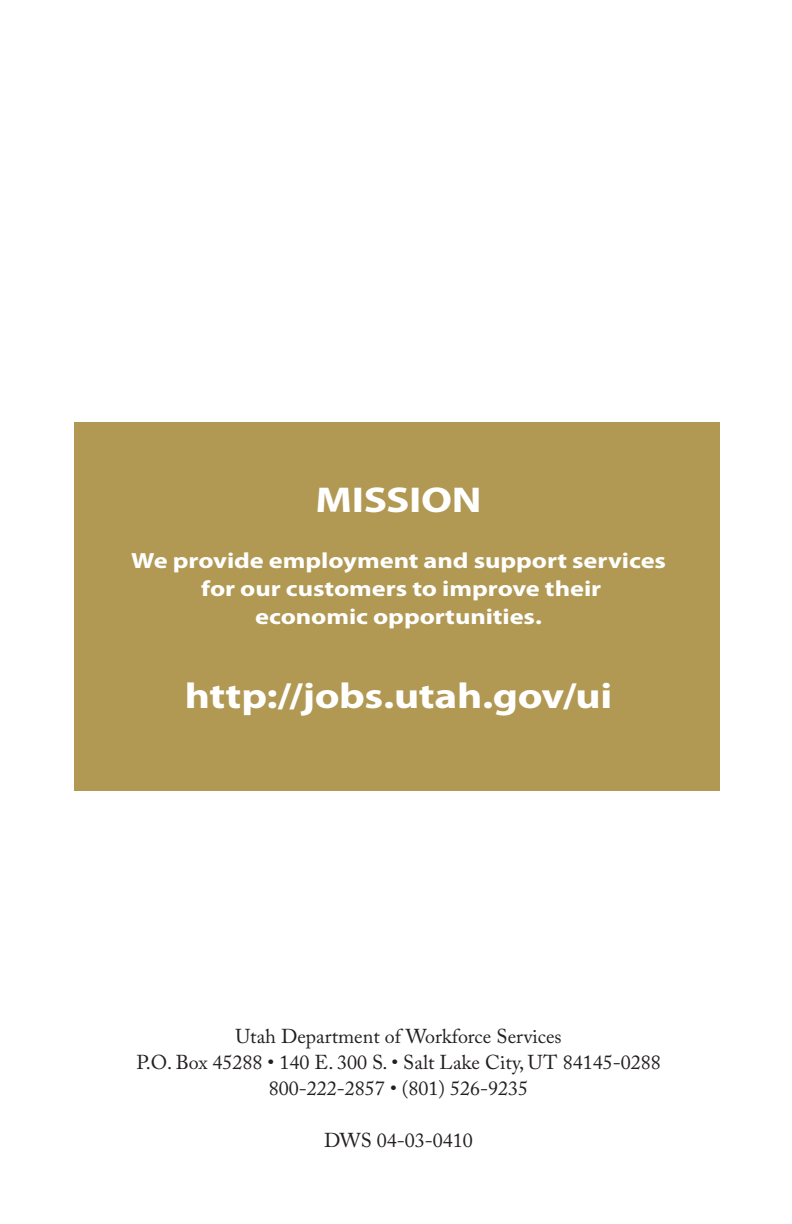
<style>
.page{position:relative;width:792px;height:1224px;background:#fff}
.page>*{position:absolute;margin:0;border:0;box-sizing:border-box;transform-origin:0 0}
.t1{font:700 36px "Myriad Pro";letter-spacing:-.01em;color:#fff;scale:1.2 1}
.t2{font:700 22px/28px "Myriad Pro";letter-spacing:-.005em;color:#fff;text-align:center;scale:1.2 1}
.t3{font:20px/26px "Adobe Caslon Pro";color:#231f20;text-align:center}
</style>
<div class="page">
<div style="left:74px;top:422px;width:646px;height:368px;background:#b19954"></div>
<h1 class="t1" style="left:315px;top:476px;width:20px">MISSIO</h1>
<h1 class="t1" style="left:452px;top:476px;width:26px">N</h1>
<p class="t2" style="left:131px;top:545px;width:447px">We provide employment and support services for our customers to improve their<br>economic opportunities.</p>
<h1 class="t1" style="left:185px;top:672px;width:358px">http://jobs.utah.gov/ui</h1>
<p class="t3" style="left:136px;top:1023px;width:526px">Utah Department of Workforce Services<br>P.O. Box 45288 • 140 E. 300 S. • Salt Lake City, UT 84145-0288<br>800-222-2857 • (801) 526-9235</p>
<p class="t3" style="left:324px;top:1127px;width:150px">DWS 04-03-0410</p>
</div>
